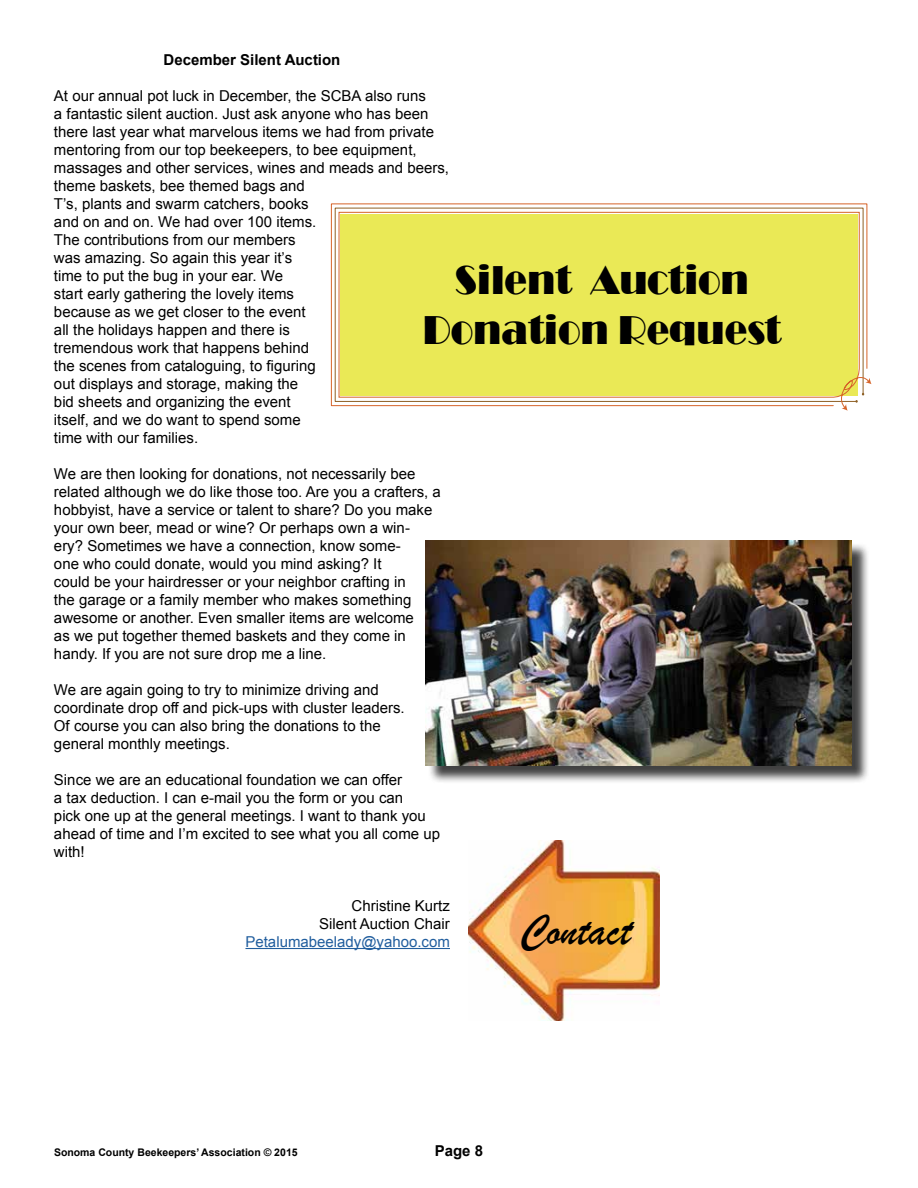
<style>
.page{position:relative;width:918px;height:1188px;background:#fff}
.page>*{position:absolute;margin:0;border:0;box-sizing:border-box;transform-origin:0 0}
.t1{font:45px "Brush Script";color:#000}
.t2{font:41.55px/49.8px "Broadway";color:#000;text-align:center;scale:.9 1}
.t3{font:15px/18px "Arial";color:#000}
.t4{font:700 15px "Arial";color:#000}
.t5{font:15px "Arial";color:#215e9e}
.t6{font:700 10.5px "Arial";color:#000}
</style>
<div class="page">
<hr style="left:245px;top:948px;width:205px;height:1px;background:#215e9e">
<div style="left:428px;top:542px;width:442px;height:242px;background:#000;opacity:.75"></div>
<img style="left:426px;top:540px;width:425px;height:225px">
<svg style="left:331px;top:204px;width:536px;height:202px"></svg>
<svg style="left:334px;top:207px;width:530px;height:195px"></svg>
<svg style="left:338px;top:212px;width:530px;height:195px;background:#e9e65f"></svg>
<svg style="left:866px;top:378px;width:6px;height:6px"></svg>
<svg style="left:842px;top:404px;width:6px;height:7px"></svg>
<img style="left:468px;top:841px;width:191px;height:180px">
<p class="t4" style="left:164px;top:49px;width:178px">December Silent Auction</p>
<p class="t3" style="left:54px;top:87px;width:397px">At our annual pot luck in December, the SCBA also runs<br>a fantastic silent auction. Just ask anyone who has been there last year what marvelous items we had from private mentoring from our top beekeepers, to bee equipment, massages and other services, wines and meads and beers, theme baskets, bee themed bags and<br>T’s, plants and swarm catchers, books<br>and on and on. We had over 100 items.<br>The contributions from our members<br>was amazing. So again this year it’s<br>time to put the bug in your ear. We<br>start early gathering the lovely items<br>because as we get closer to the event<br>all the holidays happen and there is<br>tremendous work that happens behind<br>the scenes from cataloguing, to figuring<br>out displays and storage, making the<br>bid sheets and organizing the event<br>itself, and we do want to spend some<br>time with our families.</p>
<p class="t3" style="left:54px;top:465px;width:388px">We are then looking for donations, not necessarily bee related although we do like those too. Are you a crafters, a hobbyist, have a service or talent to share? Do you make your own beer, mead or wine? Or perhaps own a win&shy;ery? Sometimes we have a connection, know some-<br>one who could donate, would you mind asking? It<br>could be your hairdresser or your neighbor crafting in<br>the garage or a family member who makes something awesome or another. Even smaller items are welcome<br>as we put together themed baskets and they come in handy. If you are not sure drop me a line.</p>
<p class="t3" style="left:54px;top:681px;width:352px">We are again going to try to minimize driving and coordinate drop off and pick-ups with cluster leaders.<br>Of course you can also bring the donations to the general monthly meetings.</p>
<p class="t3" style="left:54px;top:771px;width:388px">Since we are an educational foundation we can offer<br>a tax deduction. I can e-mail you the form or you can<br>pick one up at the general meetings. I want to thank you ahead of time and I’m excited to see what you all come up with!</p>
<h2 class="t2" style="left:423px;top:255px;width:400px">Silent Auction<br>Donation Request</h2>
<p class="t3" style="left:319px;top:897px;width:132px;text-align:right">Christine Kurtz<br>Silent Auction Chair</p>
<p class="t5" style="left:245px;top:931px;width:206px">Petalumabeelady@yahoo.com</p>
<h1 class="t1" style="left:520px;top:903px;width:113px">Contact</h1>
<p class="t6" style="left:54px;top:1145px;width:245px">Sonoma County Beekeepers’ Association © 2015</p>
<p class="t4" style="left:435px;top:1140px;width:50px">Page 8</p>
</div>
